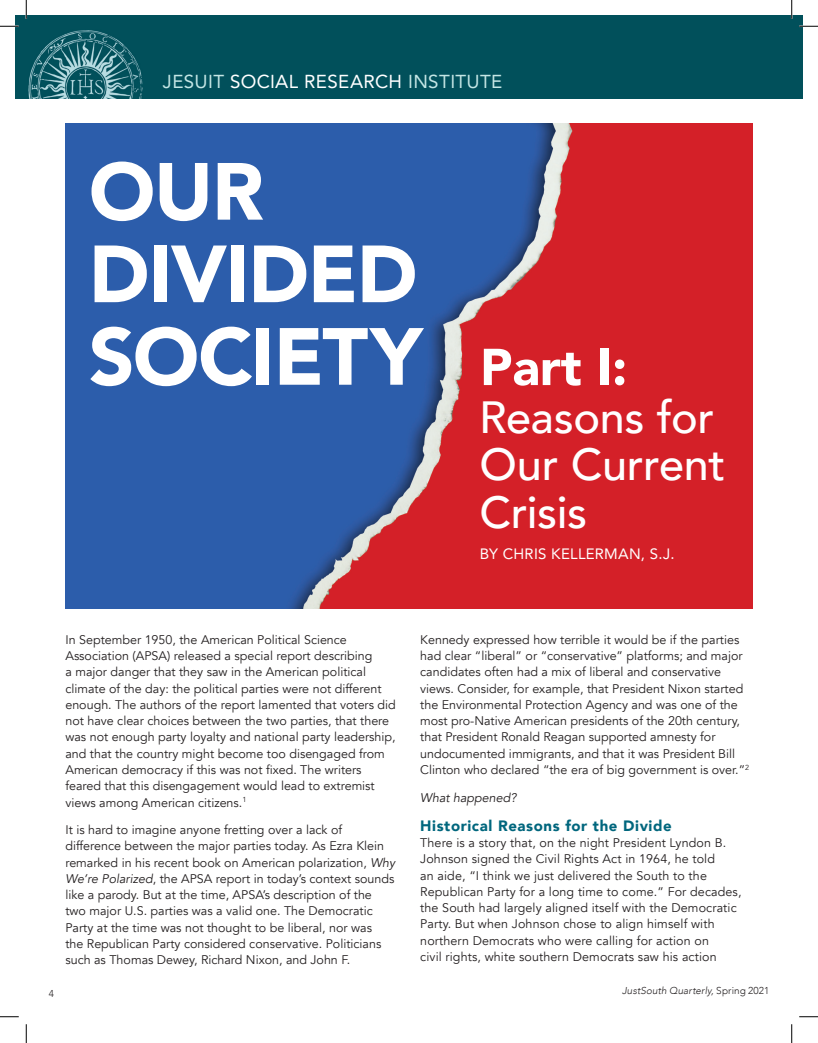
<style>
.page{position:relative;width:818px;height:1043px;background:#fff}
.page>*{position:absolute;margin:0;border:0;box-sizing:border-box;transform-origin:0 0}
.t1{font:900 80px/82.5px "Avenir";letter-spacing:-.015em;color:#fff}
.t2{font:500 45px/47.5px "Avenir";letter-spacing:-.01em;color:#fff}
.t3{font:18.75px "Avenir";letter-spacing:.015em;color:#c4e6e5}
.t4{font:900 15px "Avenir";letter-spacing:.04em;color:#00667d}
.t5{font:15px "Avenir";letter-spacing:.02em;color:#fff}
.t6{font:12.5px/16.2px "Avenir";color:#231f20}
.t7{font:italic 12.5px "Avenir";color:#231f20}
.t8{font:italic 300 10px "Avenir";letter-spacing:.005em;color:#231f20}
.t9{font:300 10px "Avenir";color:#231f20}
.s1{color:#fff}
.s2{font-size:51.25px}
.s3{font-style:italic}
.s4{font-style:normal}
</style>
<div class="page">
<img style="left:65px;top:123px;width:687px;height:485px">
<div style="left:15px;top:15px;width:787px;height:83px;background:#01505b"></div>
<svg style="left:0;top:25px;width:19px;height:2px"></svg>
<svg style="left:799px;top:25px;width:19px;height:2px"></svg>
<svg style="left:0;top:1016px;width:19px;height:1px"></svg>
<svg style="left:799px;top:1016px;width:19px;height:1px"></svg>
<svg style="left:25px;top:0;width:2px;height:19px"></svg>
<svg style="left:25px;top:1024px;width:2px;height:18px"></svg>
<svg style="left:790px;top:0;width:2px;height:19px"></svg>
<svg style="left:791px;top:1024px;width:1px;height:18px"></svg>
<h3 class="t3" style="left:163px;top:70px;width:341px">JESUIT <span class="s1">SOCIAL RESEARCH</span> INSTITUTE</h3>
<h1 class="t1" style="left:89px;top:153px;width:540px">OUR<br>DIVIDED<br>SOCIETY <span class="s2">Part I:</span></h1>
<h2 class="t2" style="left:479px;top:394px;width:248px">Reasons for<br>Our Current<br>Crisis</h2>
<p class="t5" style="left:479px;top:544px;width:196px">BY CHRIS KELLERMAN, S.J.</p>
<p class="t6" style="left:65px;top:632px;width:332px">In September 1950, the American Political Science Association (APSA) released a special report describing<br>a major danger that they saw in the American political climate of the day: the political parties were not different enough. The authors of the report lamented that voters did not have clear choices between the two parties, that there was not enough party loyalty and national party leadership, and that the country might become too disengaged from American democracy if this was not fixed. The writers feared that this disengagement would lead to extremist views among American citizens.<sup>1</sup></p>
<p class="t6" style="left:65px;top:822px;width:331px">It is hard to imagine anyone fretting over a lack of difference between the major parties today. As Ezra Klein remarked in his recent book on American polarization, <span class="s3">Why We’re Polarized</span>, the APSA report in today’s context sounds like a parody. But at the time, APSA’s description of the two major U.S. parties was a valid one. The Democratic Party at the time was not thought to be liberal, nor was<br>the Republican Party considered conservative. Politicians such as Thomas Dewey, Richard Nixon, and John F.</p>
<p class="t6" style="left:420px;top:632px;width:330px">Kennedy expressed how terrible it would be if the parties had clear “liberal” or “conservative” platforms; and major candidates often had a mix of liberal and conservative views. Consider, for example, that President Nixon started the Environmental Protection Agency and was one of the most pro-Native American presidents of the 20th century, that President Ronald Reagan supported amnesty for undocumented immigrants, and that it was President Bill Clinton who declared “the era of big government is over.”<sup>2</sup></p>
<p class="t7" style="left:420px;top:789px;width:98px">What happened?</p>
<p class="t4" style="left:420px;top:815px;width:253px">Historical Reasons for the Divide</p>
<p class="t6" style="left:420px;top:835px;width:323px">There is a story that, on the night President Lyndon B.<br>Johnson signed the Civil Rights Act in 1964, he told<br>an aide, “I think we just delivered the South to the Republican Party for a long time to come.” For decades, the South had largely aligned itself with the Democratic Party. But when Johnson chose to align himself with northern Democrats who were calling for action on<br>civil rights, white southern Democrats saw his action</p>
<p class="t9" style="left:49px;top:986px;width:7px">4</p>
<p class="t8" style="left:622px;top:984px;width:149px">JustSouth Quarterly, <span class="s4">Spring 2021</span></p>
</div>
